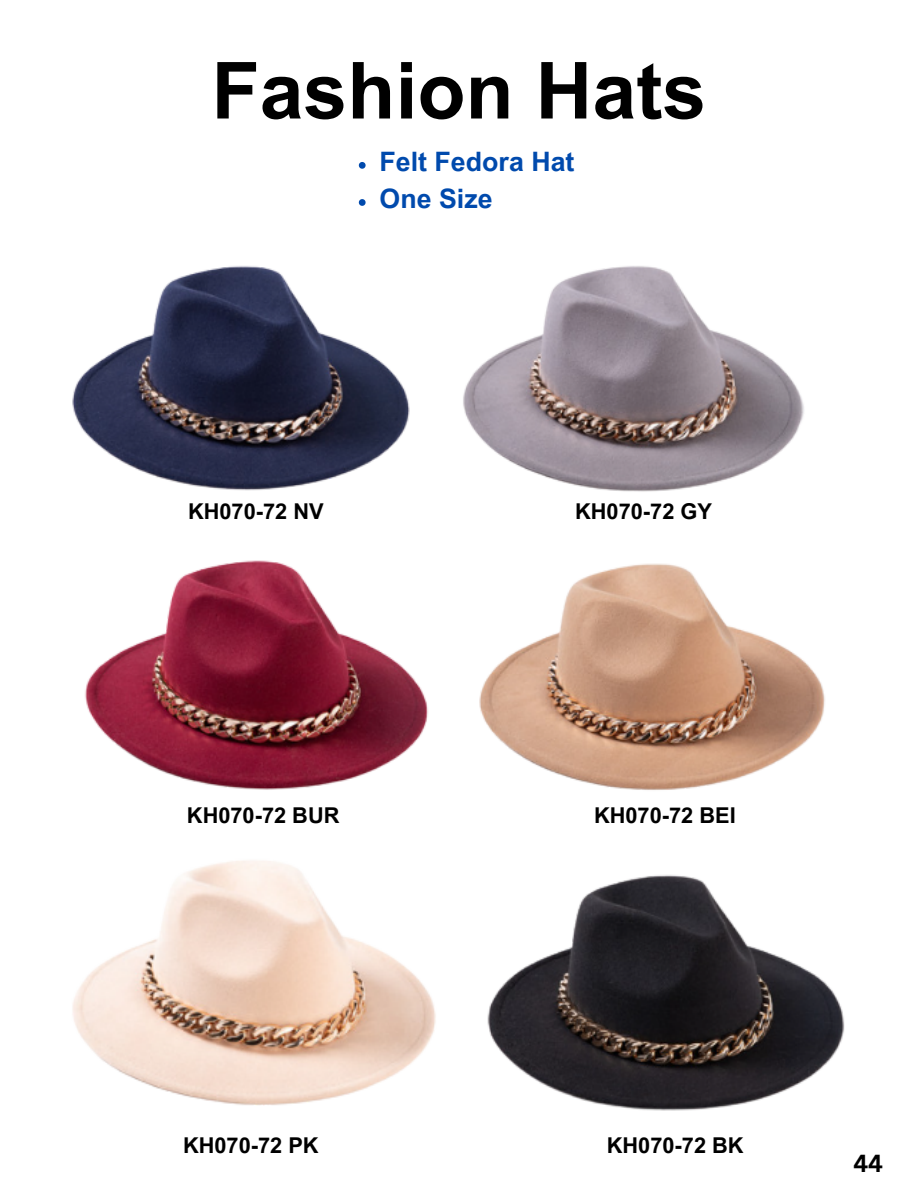
<style>
.page{position:relative;width:918px;height:1188px;background:#fff}
.page>*{position:absolute;margin:0;border:0;box-sizing:border-box;transform-origin:0 0}
.t1{font:700 78.75px "Arial MT Pro";color:#000}
.t2{font:700 26.7px "Arial MT Pro";color:#004aad}
.t3{font:700 24px "Canva Sans";color:#000}
.t4{font:700 21.75px "Arial MT Pro";color:#000}
</style>
<div class="page">
<img style="left:72px;top:869px;width:773px;height:242px">
<img style="left:72px;top:266px;width:732px;height:202px">
<img style="left:85px;top:468px;width:740px;height:401px">
<svg style="left:359px;top:162px;width:7px;height:7px"></svg>
<svg style="left:359px;top:199px;width:7px;height:7px"></svg>
<p class="t1" style="left:212px;top:61px;width:496px">Fashion Hats</p>
<p class="t2" style="left:380px;top:152px;width:196px">Felt Fedora Hat</p>
<p class="t2" style="left:380px;top:189px;width:115px">One Size</p>
<p class="t4" style="left:188px;top:504px;width:137px">KH070-72 NV</p>
<p class="t4" style="left:187px;top:807px;width:154px">KH070-72 BUR</p>
<p class="t4" style="left:575px;top:504px;width:138px">KH070-72 GY</p>
<p class="t4" style="left:594px;top:807px;width:143px">KH070-72 BEI</p>
<p class="t4" style="left:183px;top:1137px;width:137px">KH070-72 PK</p>
<p class="t4" style="left:607px;top:1137px;width:138px">KH070-72 BK</p>
<p class="t3" style="left:853px;top:1146px;width:31px">44</p>
</div>
